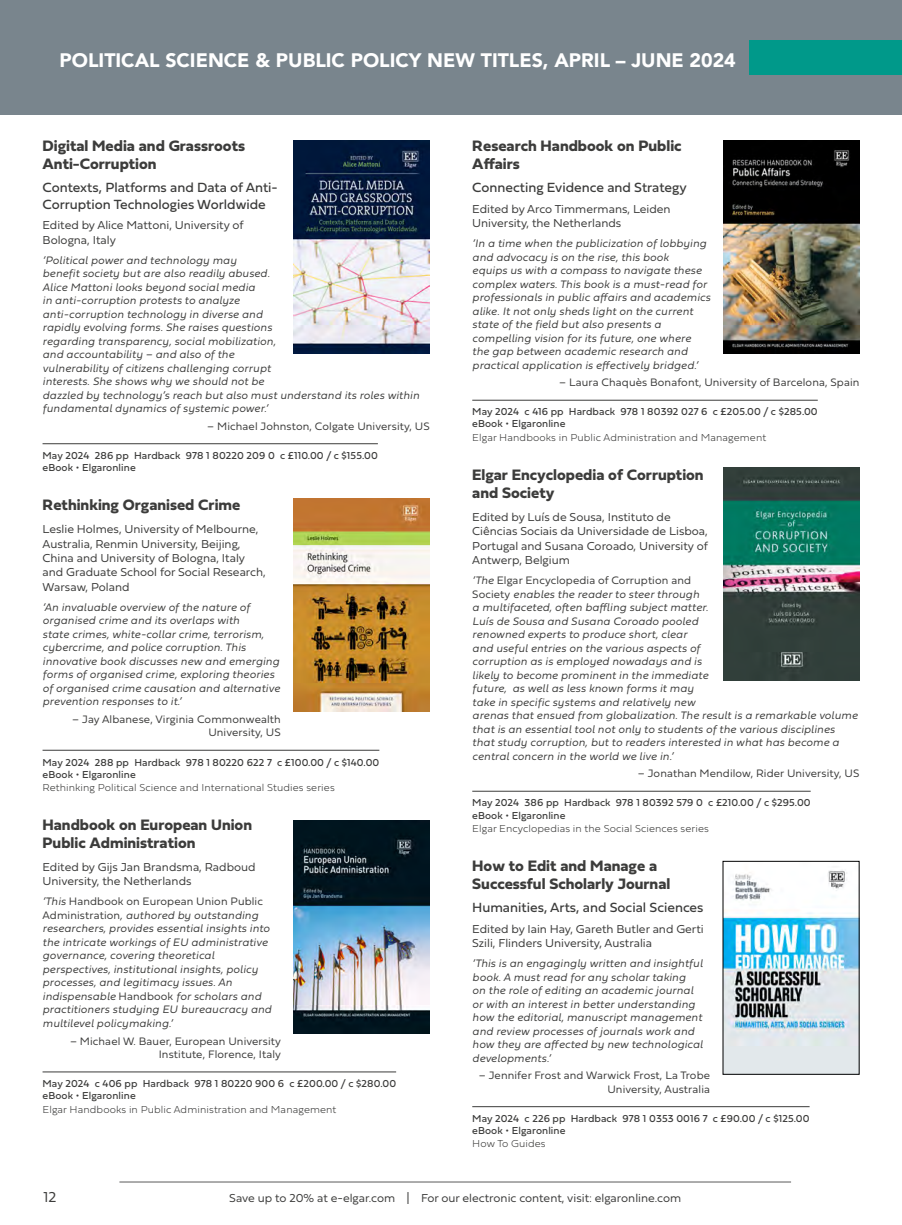
<style>
.page{position:relative;width:902px;height:1225px;background:#fff}
.page>*{position:absolute;margin:0;border:0;box-sizing:border-box;transform-origin:0 0}
.t1{font:900 19.5px "Avenir";color:#fff}
.t2{font:700 15.75px/18px "Fieldwork Hum";color:#3c3c3b}
.t3{font:15px "Fieldwork Hum Light";color:#3c3c3b}
.t4{font:13.8px/16.5px "Fieldwork Hum";color:#3c3c3b}
.t5{font:12px/14.4px "Fieldwork Hum Light";color:#3c3c3b}
.t6{font:italic 300 11.25px/13.5px "Fieldwork";letter-spacing:.01em;color:#3c3c3b}
.t7{font:11.25px/13.5px "Fieldwork Hum Light";letter-spacing:.01em;color:#3c3c3b;text-align:right}
.t8{font:10.5px/12px "Fieldwork Hum";letter-spacing:.01em;color:#3c3c3b}
.t9{font:100 10.5px "Fieldwork Hum";letter-spacing:.01em;color:#3c3c3b}
.s1{font-family:"Fieldwork";font-weight:300;font-style:italic}
.s2{font-family:"Fieldwork Hum Light";font-weight:400;font-style:normal}
.s3{font-size:18px}
</style>
<div class="page">
<hr style="left:119px;top:1181px;width:672px;height:1px;background:#3c3c3b">
<div style="left:0;top:0;width:901px;height:115px;background:#79858d"></div>
<div style="left:749px;top:40px;width:152px;height:34px;background:#00998a"></div>
<hr style="left:472px;top:400px;width:345px;height:1px;background:#3c3c3b">
<hr style="left:472px;top:791px;width:338px;height:1px;background:#3c3c3b">
<hr style="left:472px;top:1106px;width:337px;height:1px;background:#3c3c3b">
<hr style="left:43px;top:443px;width:335px;height:1px;background:#3c3c3b">
<hr style="left:43px;top:750px;width:336px;height:1px;background:#3c3c3b">
<hr style="left:43px;top:1071px;width:353px;height:1px;background:#3c3c3b">
<img style="left:293px;top:140px;width:136px;height:213px">
<img style="left:293px;top:499px;width:136px;height:212px">
<img style="left:723px;top:140px;width:136px;height:213px">
<img style="left:293px;top:821px;width:136px;height:213px">
<img style="left:723px;top:468px;width:136px;height:213px">
<img style="left:724px;top:870px;width:133px;height:202px">
<h1 class="t1" style="left:60px;top:43px;width:677px">POLITICAL SCIENCE &amp; PUBLIC POLICY NEW TITLES, APRIL – JUNE 2024</h1>
<h2 class="t2" style="left:43px;top:136px;width:204px">Digital Media and Grassroots<br>Anti-Corruption</h2>
<p class="t4" style="left:43px;top:179px;width:237px">Contexts, Platforms and Data of Anti-<br>Corruption Technologies Worldwide</p>
<p class="t5" style="left:43px;top:218px;width:203px">Edited by Alice Mattoni, University of<br>Bologna, Italy</p>
<p class="t6" style="left:43px;top:253px;width:378px">‘Political power and technology may<br>benefit society but are also readily abused.<br>Alice Mattoni looks beyond social media<br>in anti-corruption protests to analyze<br>anti-corruption technology in diverse and<br>rapidly evolving forms. She raises questions<br>regarding transparency, social mobilization,<br>and accountability – and also of the<br>vulnerability of citizens challenging corrupt<br>interests. She shows why we should not be<br>dazzled by technology’s reach but also must understand its roles within fundamental dynamics of systemic power.’</p>
<p class="t7" style="left:207px;top:419px;width:224px">– Michael Johnston, Colgate University, US</p>
<p class="t8" style="left:43px;top:449px;width:337px">May 2024 286 pp Hardback 978 1 80220 209 0 c £110.00 / c $155.00 eBook • Elgaronline</p>
<h2 class="t2" style="left:43px;top:495px;width:199px">Rethinking Organised Crime</h2>
<p class="t5" style="left:43px;top:521px;width:225px">Leslie Holmes, University of Melbourne, Australia, Renmin University, Beijing, China and University of Bologna, Italy and Graduate School for Social Research, Warsaw, Poland</p>
<p class="t6" style="left:43px;top:599px;width:239px">‘An invaluable overview of the nature of organised crime and its overlaps with<br>state crimes, white-collar crime, terrorism, cybercrime, and police corruption. This innovative book discusses new and emerging forms of organised crime, exploring theories of organised crime causation and alternative prevention responses to it.’</p>
<p class="t7" style="left:72px;top:712px;width:210px">– Jay Albanese, Virginia Commonwealth<br>University, US</p>
<p class="t8" style="left:43px;top:755px;width:338px">May 2024 288 pp Hardback 978 1 80220 622 7 c £100.00 / c $140.00 eBook • Elgaronline</p>
<p class="t9" style="left:43px;top:779px;width:294px">Rethinking Political Science and International Studies series</p>
<h2 class="t2" style="left:43px;top:815px;width:211px">Handbook on European Union<br>Public Administration</h2>
<p class="t5" style="left:43px;top:859px;width:215px">Edited by Gijs Jan Brandsma, Radboud<br>University, the Netherlands</p>
<p class="t7" style="left:43px;top:894px;width:222px"><span class="s1">‘This</span> Handbook on European Union Public</p>
<p class="t6" style="left:43px;top:908px;width:230px"><span class="s2">Administration</span>, authored by outstanding researchers, provides essential insights into the intricate workings of EU administrative governance, covering theoretical perspectives, institutional insights, policy processes, and legitimacy issues. An indispensable <span class="s2">Handbook</span> for scholars and practitioners studying EU bureaucracy and multilevel policymaking.’</p>
<p class="t7" style="left:70px;top:1033px;width:212px">– Michael W. Bauer, European University<br>Institute, Florence, Italy</p>
<p class="t8" style="left:43px;top:1077px;width:355px">May 2024 c 406 pp Hardback 978 1 80220 900 6 c £200.00 / c $280.00 eBook • Elgaronline</p>
<p class="t9" style="left:43px;top:1100px;width:295px">Elgar Handbooks in Public Administration and Management</p>
<h2 class="t2" style="left:472px;top:136px;width:211px">Research Handbook on Public<br>Affairs</h2>
<p class="t4" style="left:472px;top:179px;width:216px">Connecting Evidence and Strategy</p>
<p class="t5" style="left:472px;top:201px;width:200px">Edited by Arco Timmermans, Leiden<br>University, the Netherlands</p>
<p class="t6" style="left:472px;top:236px;width:240px">‘In a time when the publicization of lobbying and advocacy is on the rise, this book<br>equips us with a compass to navigate these complex waters. This book is a must-read for professionals in public affairs and academics alike. It not only sheds light on the current state of the field but also presents a compelling vision for its future, one where the gap between academic research and practical application is effectively bridged.’</p>
<p class="t7" style="left:559px;top:375px;width:302px">– Laura Chaquès Bonafont, University of Barcelona, Spain</p>
<p class="t8" style="left:472px;top:405px;width:347px">May 2024 c 416 pp Hardback 978 1 80392 027 6 c £205.00 / c $285.00 eBook • Elgaronline</p>
<p class="t9" style="left:472px;top:429px;width:295px">Elgar Handbooks in Public Administration and Management</p>
<h2 class="t2" style="left:472px;top:465px;width:233px">Elgar Encyclopedia of Corruption and Society</h2>
<p class="t5" style="left:472px;top:509px;width:237px">Edited by Luís de Sousa, Instituto de Ciências Sociais da Universidade de Lisboa, Portugal and Susana Coroado, University of Antwerp, Belgium</p>
<p class="t7" style="left:472px;top:573px;width:220px"><span class="s1">‘The</span> Elgar Encyclopedia of Corruption and</p>
<p class="t6" style="left:472px;top:586px;width:387px"><span class="s2">Society</span> enables the reader to steer through<br>a multifaceted, often baffling subject matter.<br>Luís de Sousa and Susana Coroado pooled<br>renowned experts to produce short, clear<br>and useful entries on the various aspects of<br>corruption as is employed nowadays and is<br>likely to become prominent in the immediate<br>future, as well as less known forms it may<br>take in specific systems and relatively new<br>arenas that ensued from globalization. The result is a remarkable volume that is an essential tool not only to students of the various disciplines that study corruption, but to readers interested in what has become a central concern in the world we live in.’</p>
<p class="t7" style="left:637px;top:766px;width:223px">– Jonathan Mendilow, Rider University, US</p>
<p class="t8" style="left:472px;top:796px;width:340px">May 2024 386 pp Hardback 978 1 80392 579 0 c £210.00 / c $295.00 eBook • Elgaronline</p>
<p class="t9" style="left:472px;top:820px;width:238px">Elgar Encyclopedias in the Social Sciences series</p>
<h2 class="t2" style="left:472px;top:856px;width:199px">How to Edit and Manage a<br>Successful Scholarly Journal</h2>
<p class="t4" style="left:472px;top:898px;width:233px">Humanities, Arts, and Social Sciences</p>
<p class="t5" style="left:472px;top:921px;width:233px">Edited by Iain Hay, Gareth Butler and Gerti<br>Szili, Flinders University, Australia</p>
<p class="t6" style="left:472px;top:956px;width:232px">‘This is an engagingly written and insightful book. A must read for any scholar taking<br>on the role of editing an academic journal or with an interest in better understanding how the editorial, manuscript management and review processes of journals work and how they are affected by new technological developments.’</p>
<p class="t7" style="left:479px;top:1068px;width:233px">– Jennifer Frost and Warwick Frost, La Trobe<br>University, Australia</p>
<p class="t8" style="left:472px;top:1112px;width:339px">May 2024 c 226 pp Hardback 978 1 0353 0016 7 c £90.00 / c $125.00 eBook • Elgaronline</p>
<p class="t9" style="left:472px;top:1135px;width:75px">How To Guides</p>
<h3 class="t3" style="left:44px;top:1184px;width:15px">12</h3>
<p class="t5" style="left:229px;top:1190px;width:453px">Save up to 20% at e-elgar.com <span class="s3">I</span> For our electronic content, visit: elgaronline.com</p>
</div>
